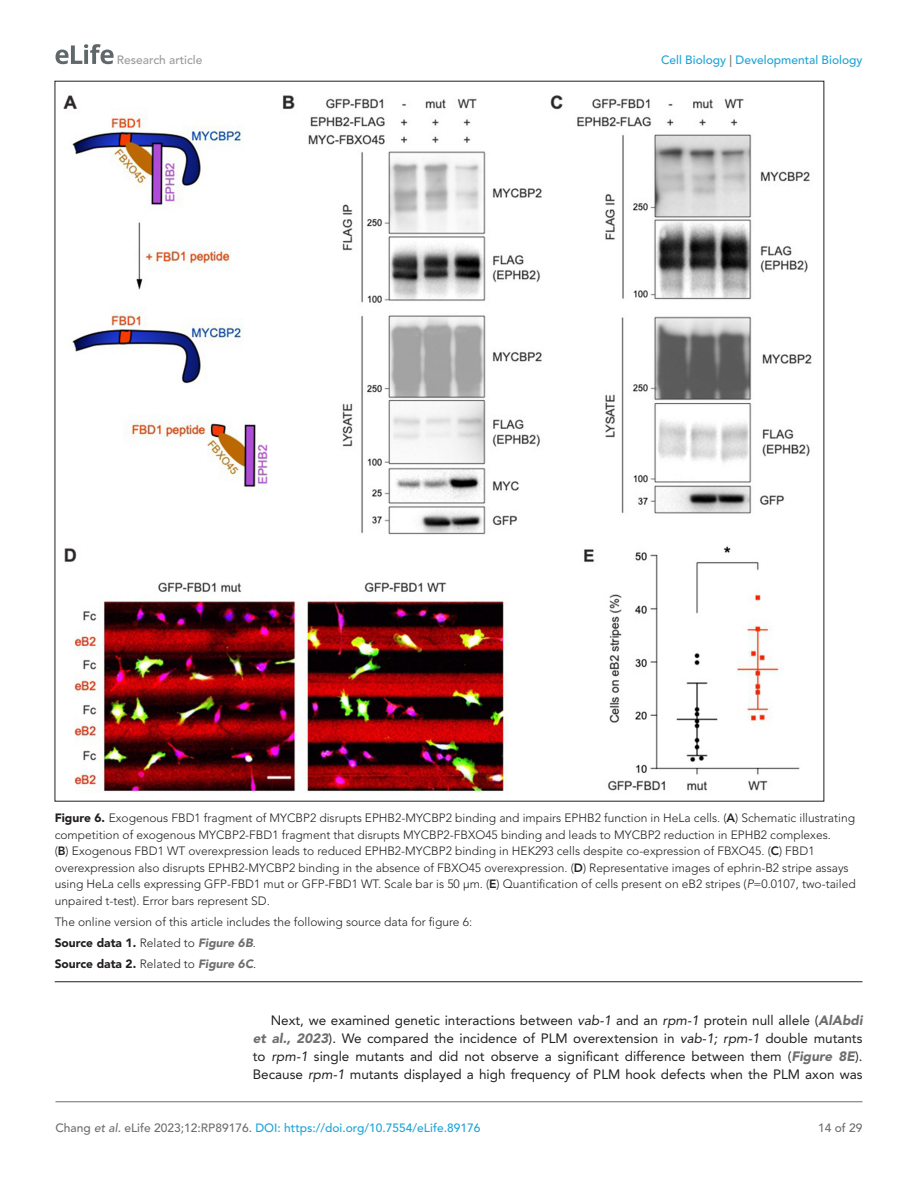
<style>
.page{position:relative;width:918px;height:1188px;background:#fff}
.page>*{position:absolute;margin:0;border:0;box-sizing:border-box;transform-origin:0 0}
.t1{font:13.5px/18px "Avenir LT Std";color:#231f20;text-align:justify}
.t2{font:300 12px/16.5px "Avenir LT Std";color:#231f20}
.t3{font:500 12px "Avenir LT Std";color:#1ea4d7}
.t4{font:500 12px "Avenir LT Std";color:#9a9a9a}
.t5{font:500 12px "Avenir LT Std";color:#6e6e70}
.s1{color:#6e6e70}
.s2{font-weight:900}
.s3{font-weight:800}
.s4{font-style:italic}
.s5{font-weight:900;font-style:italic;color:#6e6e70}
.s6{font-style:italic;color:#6e6e70}
</style>
<div class="page">
<svg style="left:56px;top:44px;width:58px;height:20px"></svg>
<hr style="left:56px;top:1101px;width:806px;height:1px;background:#6e6e70">
<hr style="left:55px;top:981px;width:807px;height:1px;background:#231f20">
<img style="left:64px;top:95px;width:748px;height:697px">
<p class="t4" style="left:117px;top:53px;width:87px">Research article</p>
<p class="t3" style="left:661px;top:53px;width:203px">Cell Biology <span class="s1">|</span> Developmental Biology</p>
<p class="t2" style="left:55px;top:810px;width:802px"><span class="s2">Figure 6.</span> Exogenous FBD1 fragment of MYCBP2 disrupts EPHB2-MYCBP2 binding and impairs EPHB2 function in HeLa cells. (<span class="s3">A</span>) Schematic illustrating competition of exogenous MYCBP2-FBD1 fragment that disrupts MYCBP2-FBXO45 binding and leads to MYCBP2 reduction in EPHB2 complexes.<br>(<span class="s3">B</span>) Exogenous FBD1 WT overexpression leads to reduced EPHB2-MYCBP2 binding in HEK293 cells despite co-expression of FBXO45. (<span class="s3">C</span>) FBD1 overexpression also disrupts EPHB2-MYCBP2 binding in the absence of FBXO45 overexpression. (<span class="s3">D</span>) Representative images of ephrin-B2 stripe assays using HeLa cells expressing GFP-FBD1 mut or GFP-FBD1 WT. Scale bar is 50 μm. (<span class="s3">E</span>) Quantification of cells present on eB2 stripes (<span class="s4">P</span>=0.0107, two-tailed unpaired t-test). Error bars represent SD.</p>
<p class="t2" style="left:55px;top:911px;width:419px;line-height:21px">The online version of this article includes the following source data for figure 6:<br><span class="s2">Source data 1.</span> Related to <span class="s5">Figure 6B</span>.<br><span class="s2">Source data 2.</span> Related to <span class="s5">Figure 6C</span>.</p>
<p class="t1" style="left:253px;top:1012px;width:611px;text-indent:18px">Next, we examined genetic interactions between <span class="s4">vab-1</span> and an <span class="s4">rpm-1</span> protein null allele (<span class="s5">AlAbdi et al., 2023</span>). We compared the incidence of PLM overextension in <span class="s4">vab-1; rpm-1</span> double mutants to <span class="s4">rpm-1</span> single mutants and did not observe a significant difference between them (<span class="s5">Figure 8E</span>).<br>Because <span class="s4">rpm-1</span> mutants displayed a high frequency of PLM hook defects when the PLM axon was</p>
<p class="t3" style="left:56px;top:1121px;width:426px"><span class="s1">Chang</span> <span class="s6">et al</span><span class="s1">. eLife 2023;12:RP89176.</span> DOI: https://doi.org/10.7554/eLife.89176</p>
<p class="t5" style="left:818px;top:1121px;width:46px">14 of 29</p>
</div>
